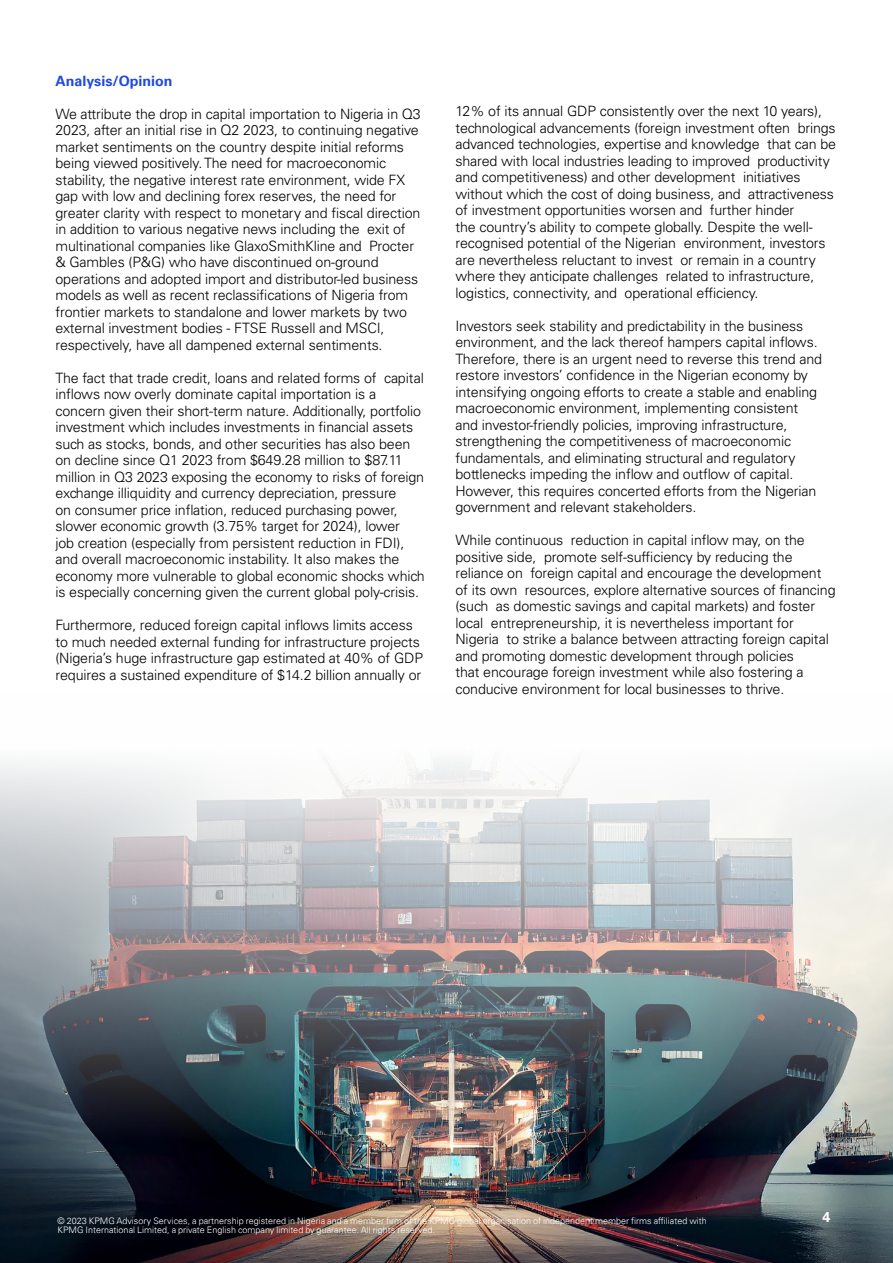
<style>
.page{position:relative;width:893px;height:1263px;background:#fff}
.page>*{position:absolute;margin:0;border:0;box-sizing:border-box;transform-origin:0 0}
.t1{font:300 14.25px/16.5px "Univers LT Std";letter-spacing:-.01em;color:#000}
.t2{font:700 14.25px "Univers 65";color:#1e49e2}
.t3{font:700 14.25px "Univers LT Std";color:#fff}
.t4{font:300 9px/9px "Univers 45";color:#fff}
</style>
<div class="page">
<img style="left:0;top:761px;width:893px;height:502px">
<p class="t2" style="left:56px;top:72px;width:119px">Analysis/Opinion</p>
<p class="t1" style="left:56px;top:105px;width:367px">We attribute the drop in capital importation to Nigeria in Q3<br>2023, after an initial rise in Q2 2023, to continuing negative market sentiments on the country despite initial reforms being viewed positively. The need for macroeconomic stability, the negative interest rate environment, wide FX gap with low and declining forex reserves, the need for greater clarity with respect to monetary and fiscal direction in addition to various negative news including the exit of multinational companies like GlaxoSmithKline and Procter &amp; Gambles (P&amp;G) who have discontinued on-ground operations and adopted import and distributor-led business models as well as recent reclassifications of Nigeria from frontier markets to standalone and lower markets by two external investment bodies - FTSE Russell and MSCI, respectively, have all dampened external sentiments.</p>
<p class="t1" style="left:56px;top:369px;width:371px">The fact that trade credit, loans and related forms of capital inflows now overly dominate capital importation is a concern given their short-term nature. Additionally, portfolio investment which includes investments in financial assets such as stocks, bonds, and other securities has also been on decline since Q1 2023 from $649.28 million to $87.11 million in Q3 2023 exposing the economy to risks of foreign exchange illiquidity and currency depreciation, pressure<br>on consumer price inflation, reduced purchasing power, slower economic growth (3.75% target for 2024), lower<br>job creation (especially from persistent reduction in FDI), and overall macroeconomic instability. It also makes the economy more vulnerable to global economic shocks which is especially concerning given the current global poly-crisis.</p>
<p class="t1" style="left:56px;top:617px;width:369px">Furthermore, reduced foreign capital inflows limits access to much needed external funding for infrastructure projects (Nigeria’s huge infrastructure gap estimated at 40% of GDP requires a sustained expenditure of $14.2 billion annually or</p>
<p class="t1" style="left:455px;top:103px;width:382px">12% of its annual GDP consistently over the next 10 years), technological advancements (foreign investment often brings advanced technologies, expertise and knowledge that can be shared with local industries leading to improved productivity and competitiveness) and other development initiatives without which the cost of doing business, and attractiveness of investment opportunities worsen and further hinder<br>the country’s ability to compete globally. Despite the well&shy;recognised potential of the Nigerian environment, investors are nevertheless reluctant to invest or remain in a country where they anticipate challenges related to infrastructure, logistics, connectivity, and operational efficiency.</p>
<p class="t1" style="left:455px;top:318px;width:368px">Investors seek stability and predictability in the business environment, and the lack thereof hampers capital inflows.<br>Therefore, there is an urgent need to reverse this trend and restore investors’ confidence in the Nigerian economy by intensifying ongoing efforts to create a stable and enabling macroeconomic environment, implementing consistent and investor-friendly policies, improving infrastructure, strengthening the competitiveness of macroeconomic fundamentals, and eliminating structural and regulatory bottlenecks impeding the inflow and outflow of capital.<br>However, this requires concerted efforts from the Nigerian government and relevant stakeholders.</p>
<p class="t1" style="left:455px;top:532px;width:382px">While continuous reduction in capital inflow may, on the positive side, promote self-sufficiency by reducing the reliance on foreign capital and encourage the development of its own resources, explore alternative sources of financing (such as domestic savings and capital markets) and foster local entrepreneurship, it is nevertheless important for Nigeria to strike a balance between attracting foreign capital and promoting domestic development through policies<br>that encourage foreign investment while also fostering a conducive environment for local businesses to thrive.</p>
<p class="t4" style="left:58px;top:1216px;width:651px">© 2023 KPMG Advisory Services, a partnership registered in Nigeria and a member firm of the KPMG global organisation of independent member firms affiliated with<br>KPMG International Limited, a private English company limited by guarantee. All rights reserved.</p>
<p class="t3" style="left:822px;top:1209px;width:9px">4</p>
</div>
